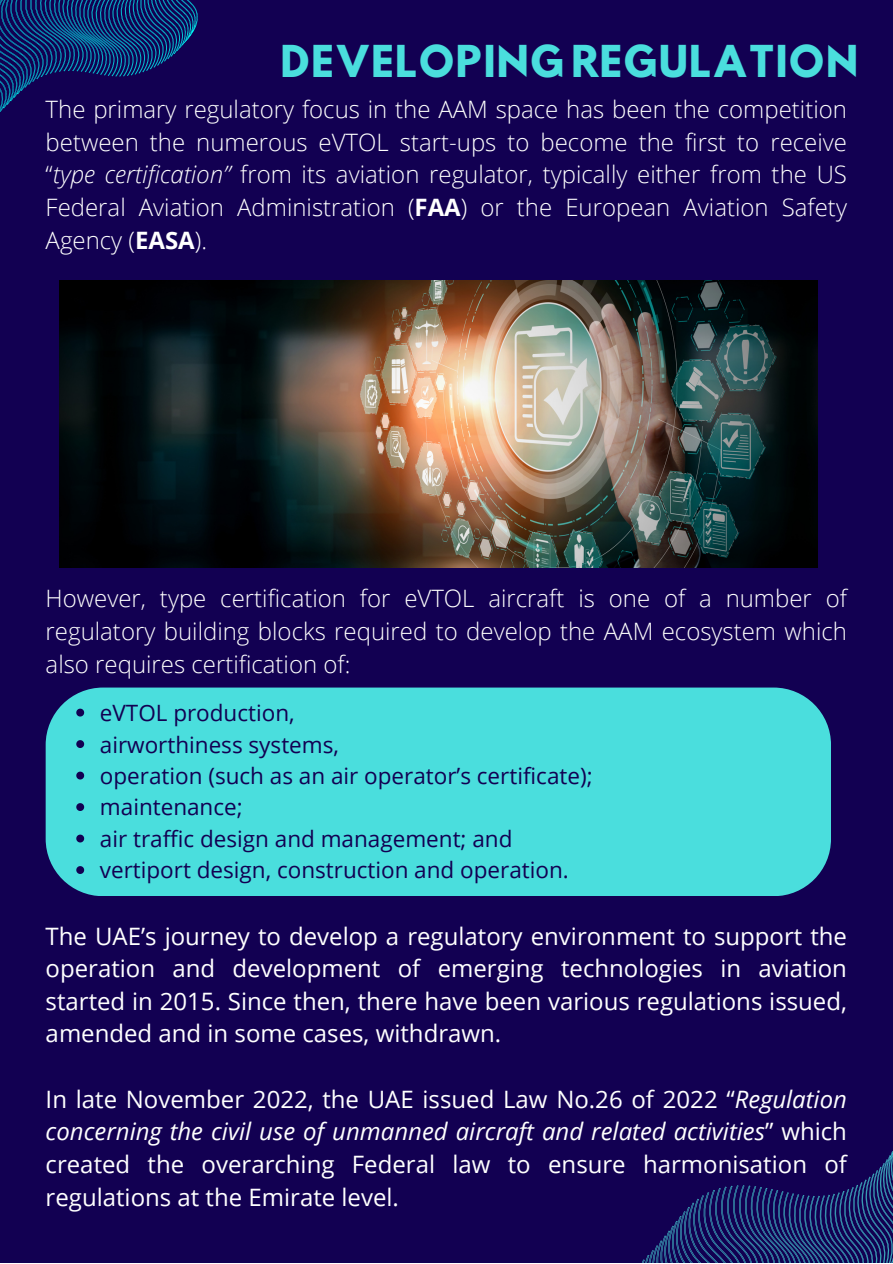
<style>
.page{position:relative;width:893px;height:1264px;background:#fff}
.page>*{position:absolute;margin:0;border:0;box-sizing:border-box;transform-origin:0 0}
.t1{font:39px "Hussar Bd";color:#4adedd}
.t2{font:24px/32.5px "Open Sans";color:#fff;text-align:justify}
.t3{font:300 24px/32.5px "Open Sans";color:#fff;text-align:justify}
.t4{font:22.5px "Open Sans";color:#120052}
.s1{font-style:italic}
.s2{font-weight:700}
</style>
<div class="page">
<div style="left:0;top:0;width:892px;height:1262px;background:#120052"></div>
<svg style="left:642px;top:1152px;width:250px;height:110px"></svg>
<svg style="left:0;top:0;width:295px;height:281px"></svg>
<img style="left:59px;top:281px;width:758px;height:286px">
<div style="left:46px;top:687px;width:785px;height:209px;background:#4adedd;border-radius:57px"></div>
<svg style="left:76px;top:708px;width:8px;height:8px"></svg>
<svg style="left:76px;top:740px;width:8px;height:8px"></svg>
<svg style="left:76px;top:771px;width:8px;height:8px"></svg>
<svg style="left:76px;top:803px;width:8px;height:8px"></svg>
<svg style="left:76px;top:834px;width:8px;height:8px"></svg>
<svg style="left:76px;top:866px;width:8px;height:8px"></svg>
<p class="t1" style="left:280px;top:42px;width:580px">DEVELOPING REGULATION</p>
<p class="t3" style="left:46px;top:93px;width:802px">The primary regulatory focus in the AAM space has been the competition between the numerous eVTOL start-ups to become the first to receive “<span class="s1">type certification”</span> from its aviation regulator, typically either from the US Federal Aviation Administration (<span class="s2">FAA</span>) or the European Aviation Safety Agency (<span class="s2">EASA</span>).</p>
<p class="t3" style="left:46px;top:582px;width:802px">However, type certification for eVTOL aircraft is one of a number of regulatory building blocks required to develop the AAM ecosystem which also requires certification of:</p>
<p class="t4" style="left:100px;top:697px;width:196px">eVTOL production,</p>
<p class="t4" style="left:100px;top:728px;width:241px">airworthiness systems,</p>
<p class="t4" style="left:100px;top:760px;width:494px">operation (such as an air operator’s certificate);</p>
<p class="t4" style="left:100px;top:791px;width:144px">maintenance;</p>
<p class="t4" style="left:100px;top:823px;width:414px">air traffic design and management; and</p>
<p class="t4" style="left:100px;top:854px;width:470px">vertiport design, construction and operation.</p>
<p class="t2" style="left:46px;top:919px;width:802px">The UAE’s journey to develop a regulatory environment to support the operation and development of emerging technologies in aviation started in 2015. Since then, there have been various regulations issued, amended and in some cases, withdrawn.</p>
<p class="t2" style="left:46px;top:1082px;width:802px">In late November 2022, the UAE issued Law No.26 of 2022 “<span class="s1">Regulation concerning the civil use of unmanned aircraft and related activities</span>” which created the overarching Federal law to ensure harmonisation of regulations at the Emirate level.</p>
</div>
